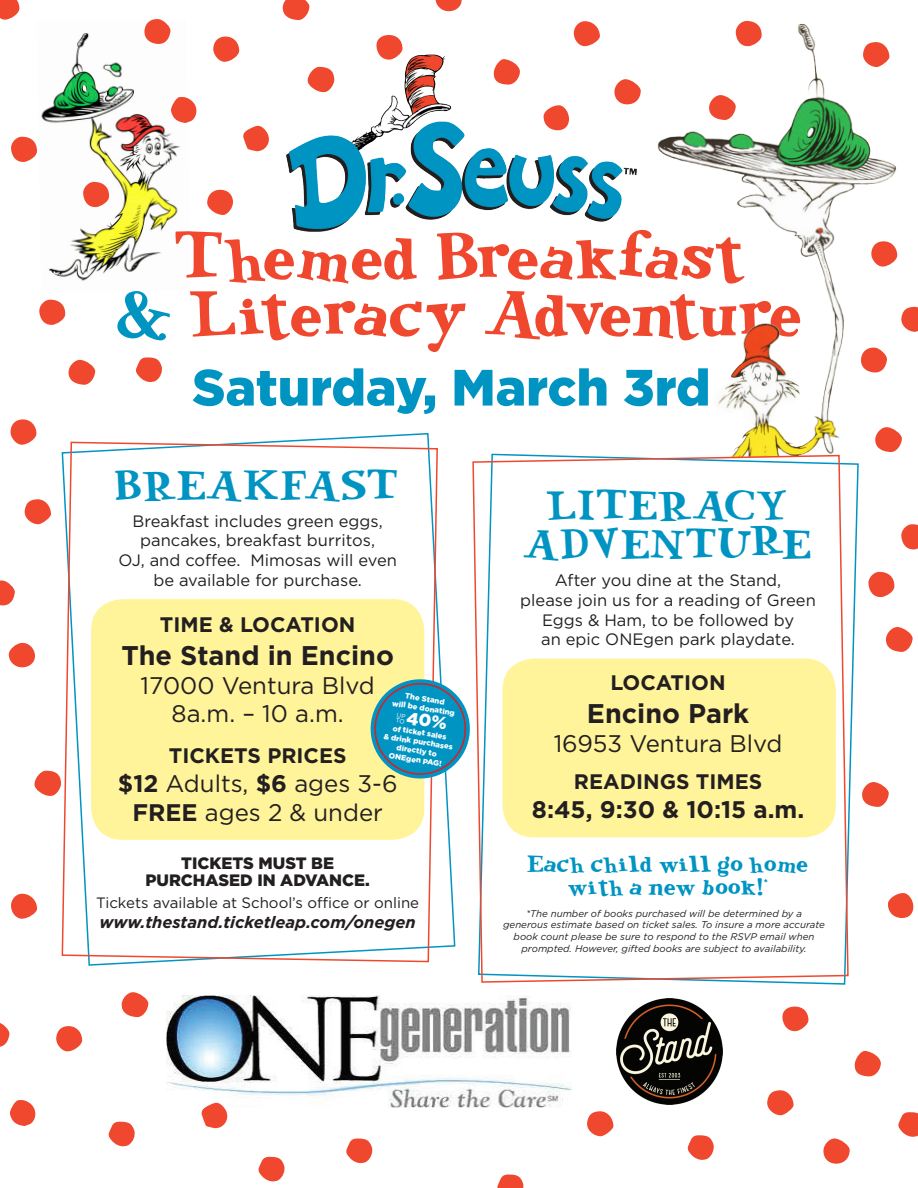
<style>
.page{position:relative;width:918px;height:1188px;background:#fff}
.page>*{position:absolute;margin:0;border:0;box-sizing:border-box;transform-origin:0 0}
.t1{font:66.75px "Green Eggsand Spam";color:#ef482e}
.t2{font:900 51px "Gotham";color:#0094c2}
.t3{font:42px/39px "Green Eggsand Spam";color:#0094c2;text-align:center}
.t4{font:700 27px "Gotham";color:#231f20}
.t5{font:24px "Gotham";color:#231f20}
.t6{font:24px/22.5px "Green Eggsand Spam";color:#0094c2;text-align:center}
.t7{font:700 24px "Gotham";color:#231f20}
.t8{font:700 21px "Gotham";color:#231f20}
.t9{font:16.5px/19.8px "Gotham";color:#231f20;text-align:center}
.t10{font:italic 700 16.5px "Gotham";color:#231f20}
.t11{font:900 16.5px/16.5px "Gotham";color:#231f20;text-align:center}
.t12{font:15px "Gotham";color:#231f20}
.t13{font:italic 9.75px/11.7px "Gotham";color:#231f20;text-align:center}
.t14{font:900 7.65px/9.3px "Gotham";color:#fff;text-align:center}
.t15{font:6.15px/5.4px "Gotham";color:#fff}
.s1{color:#0094c1}
.s2{font-weight:700}
</style>
<div class="page">
<img style="left:167px;top:996px;width:405px;height:111px">
<img style="left:617px;top:999px;width:106px;height:106px">
<img style="left:41px;top:33px;width:139px;height:248px">
<img style="left:286px;top:54px;width:351px;height:178px">
<svg style="left:88px;top:433px;width:368px;height:533px"></svg>
<svg style="left:61px;top:441px;width:378px;height:522px"></svg>
<img style="left:657px;top:23px;width:259px;height:430px">
<svg style="left:491px;top:453px;width:368px;height:532px"></svg>
<svg style="left:472px;top:454px;width:377px;height:530px"></svg>
<svg style="left:307px;top:67px;width:28px;height:26px"></svg>
<svg style="left:493px;top:59px;width:27px;height:26px"></svg>
<svg style="left:11px;top:137px;width:26px;height:25px"></svg>
<svg style="left:282px;top:0;width:28px;height:20px"></svg>
<svg style="left:213px;top:36px;width:26px;height:26px"></svg>
<div style="left:614px;top:79px;width:27px;height:26px;background:#ef482e;border-radius:12px"></div>
<svg style="left:144px;top:19px;width:27px;height:26px"></svg>
<svg style="left:170px;top:96px;width:27px;height:27px"></svg>
<svg style="left:207px;top:189px;width:26px;height:26px"></svg>
<svg style="left:574px;top:21px;width:26px;height:25px"></svg>
<svg style="left:543px;top:105px;width:26px;height:26px"></svg>
<svg style="left:376px;top:35px;width:27px;height:25px"></svg>
<svg style="left:862px;top:42px;width:28px;height:25px"></svg>
<svg style="left:435px;top:0;width:27px;height:11px"></svg>
<svg style="left:243px;top:125px;width:26px;height:27px"></svg>
<svg style="left:34px;top:771px;width:27px;height:25px"></svg>
<svg style="left:854px;top:1050px;width:27px;height:27px"></svg>
<div style="left:121px;top:992px;width:28px;height:25px;background:#ef482e;border-radius:12px"></div>
<svg style="left:56px;top:1026px;width:26px;height:25px"></svg>
<div style="left:823px;top:1138px;width:27px;height:26px;background:#ef482e;border-radius:12px"></div>
<svg style="left:0;top:1023px;width:10px;height:24px"></svg>
<svg style="left:9px;top:1100px;width:27px;height:26px"></svg>
<svg style="left:11px;top:894px;width:26px;height:25px"></svg>
<svg style="left:888px;top:893px;width:26px;height:25px"></svg>
<svg style="left:782px;top:1006px;width:26px;height:26px"></svg>
<svg style="left:108px;top:1121px;width:27px;height:26px"></svg>
<svg style="left:767px;top:1090px;width:27px;height:25px"></svg>
<svg style="left:587px;top:1111px;width:27px;height:25px"></svg>
<div style="left:9px;top:643px;width:26px;height:25px;background:#ef482e;border-radius:50%"></div>
<svg style="left:201px;top:1102px;width:29px;height:27px"></svg>
<svg style="left:39px;top:299px;width:27px;height:26px"></svg>
<svg style="left:735px;top:21px;width:27px;height:26px"></svg>
<div style="left:68px;top:360px;width:27px;height:25px;background:#ef482e;border-radius:12px"></div>
<div style="left:709px;top:95px;width:27px;height:25px;background:#ef482e;border-radius:12px"></div>
<svg style="left:10px;top:419px;width:26px;height:26px"></svg>
<svg style="left:871px;top:241px;width:26px;height:26px"></svg>
<svg style="left:0;top:580px;width:15px;height:26px"></svg>
<svg style="left:860px;top:347px;width:27px;height:26px"></svg>
<svg style="left:136px;top:357px;width:26px;height:25px"></svg>
<svg style="left:24px;top:499px;width:27px;height:25px"></svg>
<svg style="left:900px;top:307px;width:18px;height:25px"></svg>
<svg style="left:83px;top:182px;width:26px;height:26px"></svg>
<div style="left:862px;top:782px;width:27px;height:25px;background:#ef482e;border-radius:12px"></div>
<svg style="left:901px;top:524px;width:17px;height:26px"></svg>
<div style="left:886px;top:627px;width:27px;height:25px;background:#ef482e;border-radius:12px"></div>
<svg style="left:868px;top:572px;width:27px;height:26px"></svg>
<div style="left:875px;top:427px;width:27px;height:25px;background:#ef482e;border-radius:12px"></div>
<svg style="left:898px;top:1112px;width:20px;height:25px"></svg>
<svg style="left:258px;top:1157px;width:27px;height:25px"></svg>
<svg style="left:346px;top:1138px;width:27px;height:25px"></svg>
<svg style="left:497px;top:1174px;width:27px;height:14px"></svg>
<svg style="left:687px;top:1135px;width:27px;height:25px"></svg>
<svg style="left:0;top:0;width:19px;height:20px"></svg>
<svg style="left:367px;top:676px;width:107px;height:106px;background:#58afbe"></svg>
<p class="t1" style="left:175px;top:210px;width:572px">Themed Breakfast</p>
<p class="t1" style="left:118px;top:267px;width:686px"><span class="s1">&amp;</span> Literacy Adventure</p>
<p class="t2" style="left:192px;top:352px;width:520px">Saturday, March 3rd</p>
<p class="t3" style="left:116px;top:465px;width:286px">BREAKFAST</p>
<p class="t9" style="left:118px;top:510px;width:280px">Breakfast includes green eggs, pancakes, breakfast burritos,<br>OJ, and coffee. Mimosas will even be available for purchase.</p>
<p class="t8" style="left:160px;top:611px;width:197px">TIME &amp; LOCATION</p>
<p class="t4" style="left:121px;top:637px;width:274px">The Stand in Encino</p>
<p class="t5" style="left:141px;top:670px;width:236px">17000 Ventura Blvd</p>
<p class="t5" style="left:172px;top:699px;width:174px">8a.m. – 10 a.m.</p>
<p class="t8" style="left:169px;top:742px;width:179px">TICKETS PRICES</p>
<p class="t5" style="left:118px;top:768px;width:281px"><span class="s2">$12</span> Adults, <span class="s2">$6</span> ages 3-6</p>
<p class="t5" style="left:132px;top:797px;width:252px"><span class="s2">FREE</span> ages 2 &amp; under</p>
<p class="t11" style="left:145px;top:855px;width:226px">TICKETS MUST BE<br>PURCHASED IN ADVANCE.</p>
<p class="t12" style="left:96px;top:893px;width:324px">Tickets available at School’s office or online</p>
<p class="t10" style="left:100px;top:911px;width:318px">www.thestand.ticketleap.com/onegen</p>
<p class="t14" style="left:406px;top:691px;width:41px;rotate:9deg">The Stand</p>
<p class="t14" style="left:393px;top:698px;width:65px;rotate:9deg">will be donating</p>
<p class="t14" style="left:394px;top:723px;width:56px;rotate:9deg">of ticket sales</p>
<p class="t15" style="left:397px;top:712px;width:10px;rotate:9deg">UP<br>TO</p>
<p class="t14" style="left:385px;top:731px;width:71px;rotate:9deg">&amp; drink purchases directly to</p>
<p class="t14" style="left:390px;top:751px;width:55px;rotate:9deg">ONEgen PAG!</p>
<p class="t3" style="left:524px;top:485px;width:290px">LITERACY<br>ADVENTURE</p>
<p class="t9" style="left:520px;top:570px;width:297px">After you dine at the Stand,<br>please join us for a reading of Green<br>Eggs &amp; Ham, to be followed by<br>an epic ONEgen park playdate.</p>
<p class="t8" style="left:610px;top:669px;width:117px">LOCATION</p>
<p class="t4" style="left:587px;top:695px;width:164px">Encino Park</p>
<p class="t5" style="left:554px;top:728px;width:230px">16953 Ventura Blvd</p>
<p class="t8" style="left:574px;top:767px;width:190px">READINGS TIMES</p>
<p class="t7" style="left:532px;top:793px;width:274px">8:45, 9:30 &amp; 10:15 a.m.</p>
<p class="t6" style="left:528px;top:852px;width:283px">Each child will go home with a new book!<sup>*</sup></p>
<p class="t13" style="left:503px;top:907px;width:323px">*The number of books purchased will be determined by a generous estimate based on ticket sales. To insure a more accurate book count please be sure to respond to the RSVP email when prompted. However, gifted books are subject to availability.</p>
</div>
